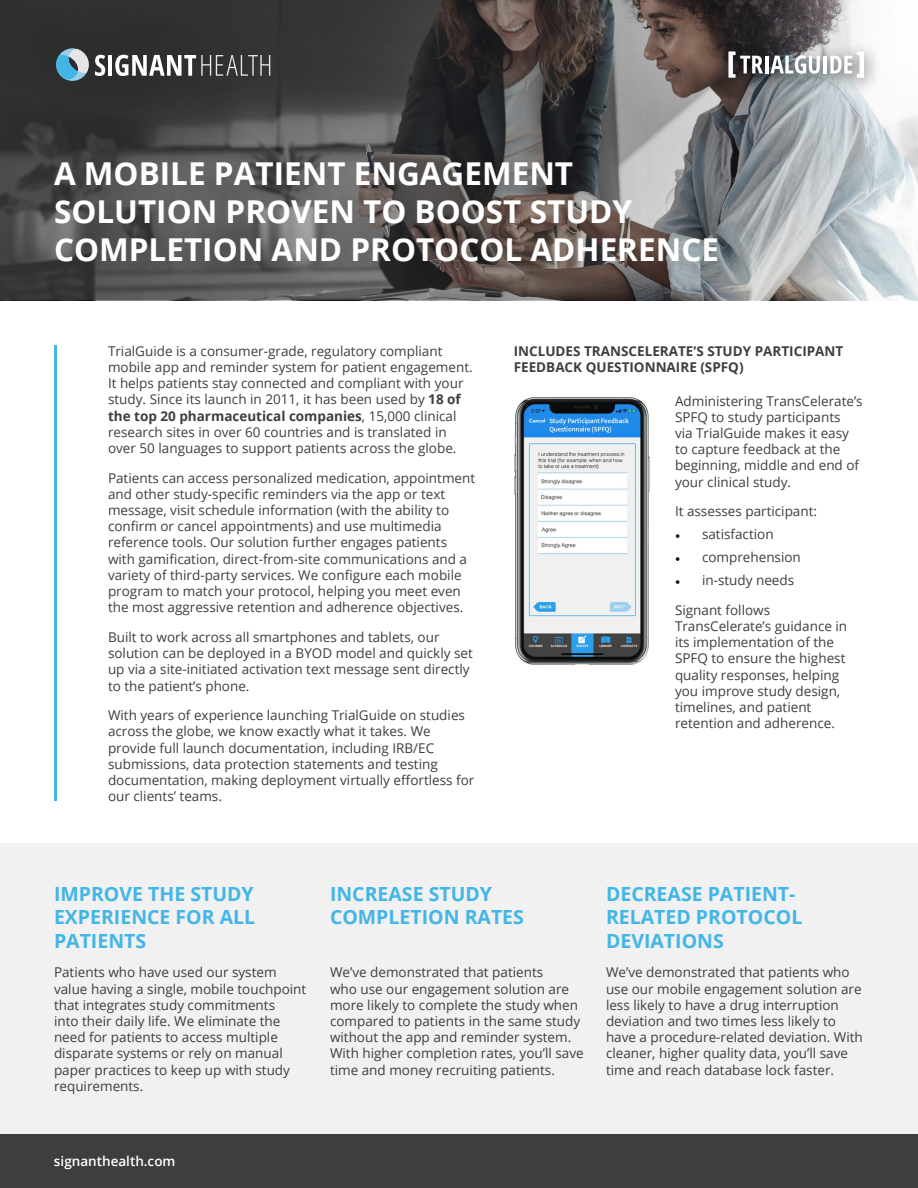
<style>
.page{position:relative;width:918px;height:1188px;background:#fff}
.page>*{position:absolute;margin:0;border:0;box-sizing:border-box;transform-origin:0 0}
.t1{font:700 31.5px/37.8px "Open Sans";color:#fff}
.t2{font:700 19.5px/23.4px "Open Sans";color:#42b6e6}
.t3{font:13.5px/16.2px "Open Sans";color:#3e3e3e}
.t4{font:700 13.5px/16.2px "Open Sans";color:#3e3e3e}
.t5{font:600 13.5px "Open Sans";color:#fff}
.s1{font-weight:700}
.s2{font-family:"Minion Pro";color:#000}
</style>
<div class="page">
<div style="left:0;top:843px;width:918px;height:291px;background:#f1f1f2"></div>
<div style="left:0;top:1134px;width:918px;height:54px;background:#3e3e3e"></div>
<hr style="left:54px;top:345px;width:2px;height:456px;background:#42b6e6">
<img style="left:893px;top:115px;width:25px;height:185px">
<svg style="left:0;top:0;width:893px;height:300px;background:#5f5e5e"></svg>
<svg style="left:54px;top:48px;width:51px;height:35px;background:#65808b"></svg>
<hr style="left:108px;top:55px;width:4px;height:21px;background:#fff">
<svg style="left:115px;top:55px;width:155px;height:21px"></svg>
<div style="left:713px;top:40px;width:166px;height:55px;background:#000;opacity:.75"></div>
<hr style="left:765px;top:56px;width:3px;height:17px;background:#fff">
<svg style="left:771px;top:55px;width:49px;height:19px"></svg>
<hr style="left:824px;top:56px;width:3px;height:17px;background:#fff">
<svg style="left:728px;top:51px;width:35px;height:27px"></svg>
<svg style="left:830px;top:51px;width:34px;height:27px"></svg>
<img style="left:514px;top:397px;width:136px;height:268px">
<h1 class="t1" style="left:54px;top:154px;width:667px">A MOBILE PATIENT ENGAGEMENT<br>SOLUTION PROVEN TO BOOST STUDY<br>COMPLETION AND PROTOCOL ADHERENCE</h1>
<p class="t3" style="left:108px;top:342px;width:366px">TrialGuide is a consumer-grade, regulatory compliant mobile app and reminder system for patient engagement.<br>It helps patients stay connected and compliant with your study. Since its launch in 2011, it has been used by <span class="s1">18 of the top 20 pharmaceutical companies</span>, 15,000 clinical research sites in over 60 countries and is translated in over 50 languages to support patients across the globe.</p>
<p class="t3" style="left:108px;top:469px;width:369px">Patients can access personalized medication, appointment and other study-specific reminders via the app or text message, visit schedule information (with the ability to confirm or cancel appointments) and use multimedia reference tools. Our solution further engages patients with gamification, direct-from-site communications and a variety of third-party services. We configure each mobile program to match your protocol, helping you meet even the most aggressive retention and adherence objectives.</p>
<p class="t3" style="left:108px;top:629px;width:366px">Built to work across all smartphones and tablets, our solution can be deployed in a BYOD model and quickly set up via a site-initiated activation text message sent directly to the patient’s phone.</p>
<p class="t3" style="left:108px;top:707px;width:368px">With years of experience launching TrialGuide on studies across the globe, we know exactly what it takes. We provide full launch documentation, including IRB/EC submissions, data protection statements and testing documentation, making deployment virtually effortless for our clients’ teams.</p>
<p class="t4" style="left:514px;top:342px;width:331px">INCLUDES TRANSCELERATE’S STUDY PARTICIPANT<br>FEEDBACK QUESTIONNAIRE (SPFQ)</p>
<p class="t3" style="left:675px;top:392px;width:189px">Administering TransCelerate’s<br>SPFQ to study participants<br>via TrialGuide makes it easy to capture feedback at the beginning, middle and end of your clinical study.</p>
<p class="t3" style="left:675px;top:503px;width:144px">It assesses participant:</p>
<p class="t3" style="left:675px;top:526px;width:100px"><span class="s2">•</span> satisfaction</p>
<p class="t3" style="left:675px;top:549px;width:127px"><span class="s2">•</span> comprehension</p>
<p class="t3" style="left:675px;top:565px;width:121px;line-height:29.7px"><span class="s2">•</span> in-study needs<br>Signant follows</p>
<p class="t3" style="left:675px;top:618px;width:174px">TransCelerate’s guidance in its implementation of the<br>SPFQ to ensure the highest quality responses, helping you improve study design, timelines, and patient retention and adherence.</p>
<h2 class="t2" style="left:54px;top:882px;width:203px;text-align:justify">IMPROVE THE STUDY EXPERIENCE FOR ALL PATIENTS</h2>
<p class="t3" style="left:54px;top:964px;width:254px">Patients who have used our system value having a single, mobile touchpoint that integrates study commitments<br>into their daily life. We eliminate the need for patients to access multiple disparate systems or rely on manual paper practices to keep up with study requirements.</p>
<h2 class="t2" style="left:330px;top:882px;width:195px">INCREASE STUDY<br>COMPLETION RATES</h2>
<p class="t3" style="left:330px;top:964px;width:255px">We’ve demonstrated that patients<br>who use our engagement solution are more likely to complete the study when compared to patients in the same study without the app and reminder system.<br>With higher completion rates, you’ll save time and money recruiting patients.</p>
<h2 class="t2" style="left:606px;top:882px;width:198px">DECREASE PATIENT-<br>RELATED PROTOCOL<br>DEVIATIONS</h2>
<p class="t3" style="left:606px;top:964px;width:258px">We’ve demonstrated that patients who use our mobile engagement solution are less likely to have a drug interruption deviation and two times less likely to have a procedure-related deviation. With cleaner, higher quality data, you’ll save time and reach database lock faster.</p>
<p class="t5" style="left:54px;top:1152px;width:123px">signanthealth.com</p>
</div>
